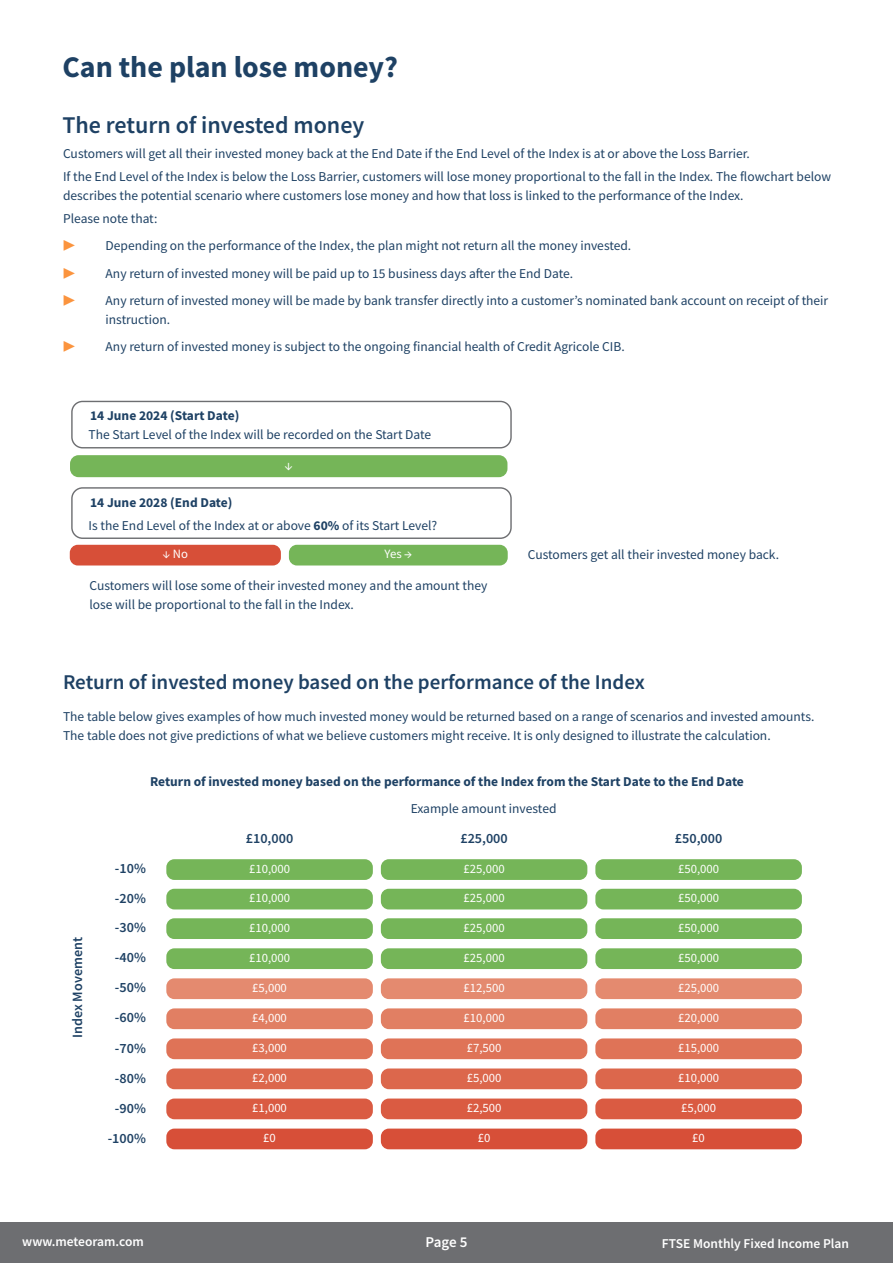
<style>
.page{position:relative;width:893px;height:1263px;background:#fff}
.page>*{position:absolute;margin:0;border:0;box-sizing:border-box;transform-origin:0 0}
.t1{font:700 30px "Source Sans Pro";color:#1e4164}
.t2{font:600 24px "Source Sans Pro";color:#1e4164}
.t3{font:600 21px "Source Sans Pro";color:#1e4164}
.t4{font:600 15px "Source Sans Pro";color:#fff}
.t5{font:600 14.1px "Source Sans Pro";color:#1e4164}
.t6{font:13.5px/18.8px "Source Sans Pro";color:#1e4164}
.t7{font:700 13.5px "Source Sans Pro";color:#1e4164}
.t8{font:600 13.5px "Source Sans Pro";color:#fff}
.t9{font:13.5px "Source Sans Pro";color:#fb943e}
.t10{font:13.5px "Source Sans Pro";color:#fff}
.t11{font:12.75px "Source Sans Pro";color:#fff}
.s1{font-weight:700}
</style>
<div class="page">
<div style="left:0;top:1223px;width:893px;height:40px;background:#6d6e71"></div>
<div style="left:70px;top:455px;width:437px;height:22px;background:#75b558;border-radius:9px"></div>
<div style="left:70px;top:545px;width:211px;height:20px;background:#d74f38;border-radius:8px"></div>
<div style="left:289px;top:545px;width:219px;height:20px;background:#75b558;border-radius:8px"></div>
<div style="left:71px;top:401px;width:441px;height:47px;border:1px solid #6d6e71;border-radius:11px"></div>
<div style="left:71px;top:487px;width:441px;height:52px;border:1px solid #6d6e71;border-radius:11px"></div>
<div style="left:166px;top:859px;width:207px;height:21px;background:#75b558;border-radius:8px"></div>
<div style="left:381px;top:859px;width:206px;height:21px;background:#75b558;border-radius:8px"></div>
<div style="left:595px;top:859px;width:207px;height:21px;background:#75b558;border-radius:8px"></div>
<div style="left:166px;top:889px;width:207px;height:20px;background:#75b558;border-radius:8px"></div>
<div style="left:381px;top:889px;width:206px;height:20px;background:#75b558;border-radius:8px"></div>
<div style="left:595px;top:889px;width:207px;height:20px;background:#75b558;border-radius:8px"></div>
<div style="left:166px;top:918px;width:207px;height:21px;background:#75b558;border-radius:8px"></div>
<div style="left:381px;top:918px;width:206px;height:21px;background:#75b558;border-radius:8px"></div>
<div style="left:595px;top:918px;width:207px;height:21px;background:#75b558;border-radius:8px"></div>
<div style="left:166px;top:948px;width:207px;height:21px;background:#75b558;border-radius:8px"></div>
<div style="left:381px;top:948px;width:206px;height:21px;background:#75b558;border-radius:8px"></div>
<div style="left:595px;top:948px;width:207px;height:21px;background:#75b558;border-radius:8px"></div>
<div style="left:166px;top:978px;width:207px;height:21px;background:#e48a6f;border-radius:8px"></div>
<div style="left:381px;top:978px;width:206px;height:21px;background:#e48a6f;border-radius:8px"></div>
<div style="left:595px;top:978px;width:207px;height:21px;background:#e48a6f;border-radius:8px"></div>
<div style="left:166px;top:1008px;width:207px;height:21px;background:#e17f63;border-radius:8px"></div>
<div style="left:381px;top:1008px;width:206px;height:21px;background:#e17f63;border-radius:8px"></div>
<div style="left:595px;top:1008px;width:207px;height:21px;background:#e17f63;border-radius:8px"></div>
<div style="left:166px;top:1038px;width:207px;height:21px;background:#df7357;border-radius:8px"></div>
<div style="left:381px;top:1038px;width:206px;height:21px;background:#df7357;border-radius:8px"></div>
<div style="left:595px;top:1038px;width:207px;height:21px;background:#df7357;border-radius:8px"></div>
<div style="left:166px;top:1068px;width:207px;height:21px;background:#dc674c;border-radius:8px"></div>
<div style="left:381px;top:1068px;width:206px;height:21px;background:#dc674c;border-radius:8px"></div>
<div style="left:595px;top:1068px;width:207px;height:21px;background:#dc674c;border-radius:8px"></div>
<div style="left:166px;top:1098px;width:207px;height:21px;background:#da5b42;border-radius:8px"></div>
<div style="left:381px;top:1098px;width:206px;height:21px;background:#da5b42;border-radius:8px"></div>
<div style="left:595px;top:1098px;width:207px;height:21px;background:#da5b42;border-radius:8px"></div>
<div style="left:166px;top:1128px;width:207px;height:21px;background:#d74f38;border-radius:8px"></div>
<div style="left:381px;top:1128px;width:206px;height:21px;background:#d74f38;border-radius:8px"></div>
<div style="left:595px;top:1128px;width:207px;height:21px;background:#d74f38;border-radius:8px"></div>
<h1 class="t1" style="left:62px;top:46px;width:337px">Can the plan lose money?</h1>
<h2 class="t2" style="left:62px;top:110px;width:303px">The return of invested money</h2>
<p class="t6" style="left:63px;top:142px;width:769px;line-height:23px">Customers will get all their invested money back at the End Date if the End Level of the Index is at or above the Loss Barrier.<br>If the End Level of the Index is below the Loss Barrier, customers will lose money proportional to the fall in the Index. The flowchart below</p>
<p class="t6" style="left:63px;top:184px;width:682px;line-height:23px">describes the potential scenario where customers lose money and how that loss is linked to the performance of the Index.<br>Please note that:</p>
<p class="t9" style="left:63px;top:237px;width:14px">▶</p>
<p class="t6" style="left:106px;top:237px;width:527px">Depending on the performance of the Index, the plan might not return all the money invested.</p>
<p class="t9" style="left:63px;top:265px;width:14px">▶</p>
<p class="t6" style="left:106px;top:264px;width:469px">Any return of invested money will be paid up to 15 business days after the End Date.</p>
<p class="t9" style="left:63px;top:292px;width:14px">▶</p>
<p class="t6" style="left:106px;top:291px;width:724px">Any return of invested money will be made by bank transfer directly into a customer’s nominated bank account on receipt of their instruction.</p>
<p class="t9" style="left:63px;top:338px;width:14px">▶</p>
<p class="t6" style="left:106px;top:337px;width:521px">Any return of invested money is subject to the ongoing financial health of Credit Agricole CIB.</p>
<p class="t7" style="left:90px;top:407px;width:151px">14 June 2024 (Start Date)</p>
<p class="t6" style="left:89px;top:425px;width:344px">The Start Level of the Index will be recorded on the Start Date</p>
<p class="t10" style="left:285px;top:456px;width:10px">↓</p>
<p class="t6" style="left:89px;top:491px;width:350px;line-height:22.8px"><span class="s1">14 June 2028 (End Date)<br></span>Is the End Level of the Index at or above <span class="s1">60%</span> of its Start Level?</p>
<p class="t11" style="left:163px;top:546px;width:27px">↓ No</p>
<p class="t11" style="left:384px;top:546px;width:29px">Yes →</p>
<p class="t6" style="left:528px;top:545px;width:253px">Customers get all their invested money back.</p>
<p class="t6" style="left:89px;top:576px;width:400px">Customers will lose some of their invested money and the amount they lose will be proportional to the fall in the Index.</p>
<h3 class="t3" style="left:63px;top:668px;width:583px">Return of invested money based on the performance of the Index</h3>
<p class="t6" style="left:63px;top:707px;width:753px">The table below gives examples of how much invested money would be returned based on a range of scenarios and invested amounts.<br>The table does not give predictions of what we believe customers might receive. It is only designed to illustrate the calculation.</p>
<p class="t7" style="left:150px;top:772px;width:595px">Return of invested money based on the performance of the Index from the Start Date to the End Date</p>
<p class="t6" style="left:411px;top:799px;width:147px">Example amount invested</p>
<p class="t5" style="left:68px;top:1038px;width:102px;rotate:-90deg">Index Movement</p>
<p class="t5" style="left:246px;top:829px;width:49px">£10,000</p>
<p class="t5" style="left:460px;top:829px;width:49px">£25,000</p>
<p class="t5" style="left:675px;top:829px;width:49px">£50,000</p>
<p class="t5" style="left:115px;top:859px;width:32px">-10%</p>
<p class="t11" style="left:249px;top:860px;width:43px">£10,000</p>
<p class="t11" style="left:464px;top:860px;width:43px">£25,000</p>
<p class="t11" style="left:678px;top:860px;width:43px">£50,000</p>
<p class="t5" style="left:115px;top:889px;width:32px">-20%</p>
<p class="t11" style="left:249px;top:890px;width:43px">£10,000</p>
<p class="t11" style="left:464px;top:890px;width:43px">£25,000</p>
<p class="t11" style="left:678px;top:890px;width:43px">£50,000</p>
<p class="t5" style="left:115px;top:918px;width:32px">-30%</p>
<p class="t11" style="left:249px;top:919px;width:43px">£10,000</p>
<p class="t11" style="left:464px;top:919px;width:43px">£25,000</p>
<p class="t11" style="left:678px;top:919px;width:43px">£50,000</p>
<p class="t5" style="left:115px;top:948px;width:32px">-40%</p>
<p class="t11" style="left:249px;top:949px;width:43px">£10,000</p>
<p class="t11" style="left:464px;top:949px;width:43px">£25,000</p>
<p class="t11" style="left:678px;top:949px;width:43px">£50,000</p>
<p class="t5" style="left:115px;top:978px;width:32px">-50%</p>
<p class="t11" style="left:252px;top:979px;width:36px">£5,000</p>
<p class="t11" style="left:464px;top:979px;width:43px">£12,500</p>
<p class="t11" style="left:678px;top:979px;width:43px">£25,000</p>
<p class="t5" style="left:115px;top:1008px;width:32px">-60%</p>
<p class="t11" style="left:252px;top:1009px;width:36px">£4,000</p>
<p class="t11" style="left:464px;top:1009px;width:43px">£10,000</p>
<p class="t11" style="left:678px;top:1009px;width:43px">£20,000</p>
<p class="t5" style="left:115px;top:1038px;width:32px">-70%</p>
<p class="t11" style="left:252px;top:1040px;width:36px">£3,000</p>
<p class="t11" style="left:467px;top:1040px;width:36px">£7,500</p>
<p class="t11" style="left:678px;top:1040px;width:43px">£15,000</p>
<p class="t5" style="left:115px;top:1068px;width:32px">-80%</p>
<p class="t11" style="left:252px;top:1070px;width:36px">£2,000</p>
<p class="t11" style="left:467px;top:1070px;width:36px">£5,000</p>
<p class="t11" style="left:678px;top:1070px;width:43px">£10,000</p>
<p class="t5" style="left:115px;top:1099px;width:32px">-90%</p>
<p class="t11" style="left:252px;top:1100px;width:36px">£1,000</p>
<p class="t11" style="left:467px;top:1100px;width:36px">£2,500</p>
<p class="t11" style="left:681px;top:1100px;width:36px">£5,000</p>
<p class="t5" style="left:108px;top:1129px;width:40px">-100%</p>
<p class="t11" style="left:263px;top:1130px;width:14px">£0</p>
<p class="t11" style="left:478px;top:1130px;width:14px">£0</p>
<p class="t11" style="left:692px;top:1130px;width:14px">£0</p>
<p class="t8" style="left:22px;top:1232px;width:123px">www.meteoram.com</p>
<p class="t4" style="left:426px;top:1232px;width:43px">Page 5</p>
<p class="t8" style="left:662px;top:1235px;width:189px">FTSE Monthly Fixed Income Plan</p>
</div>
